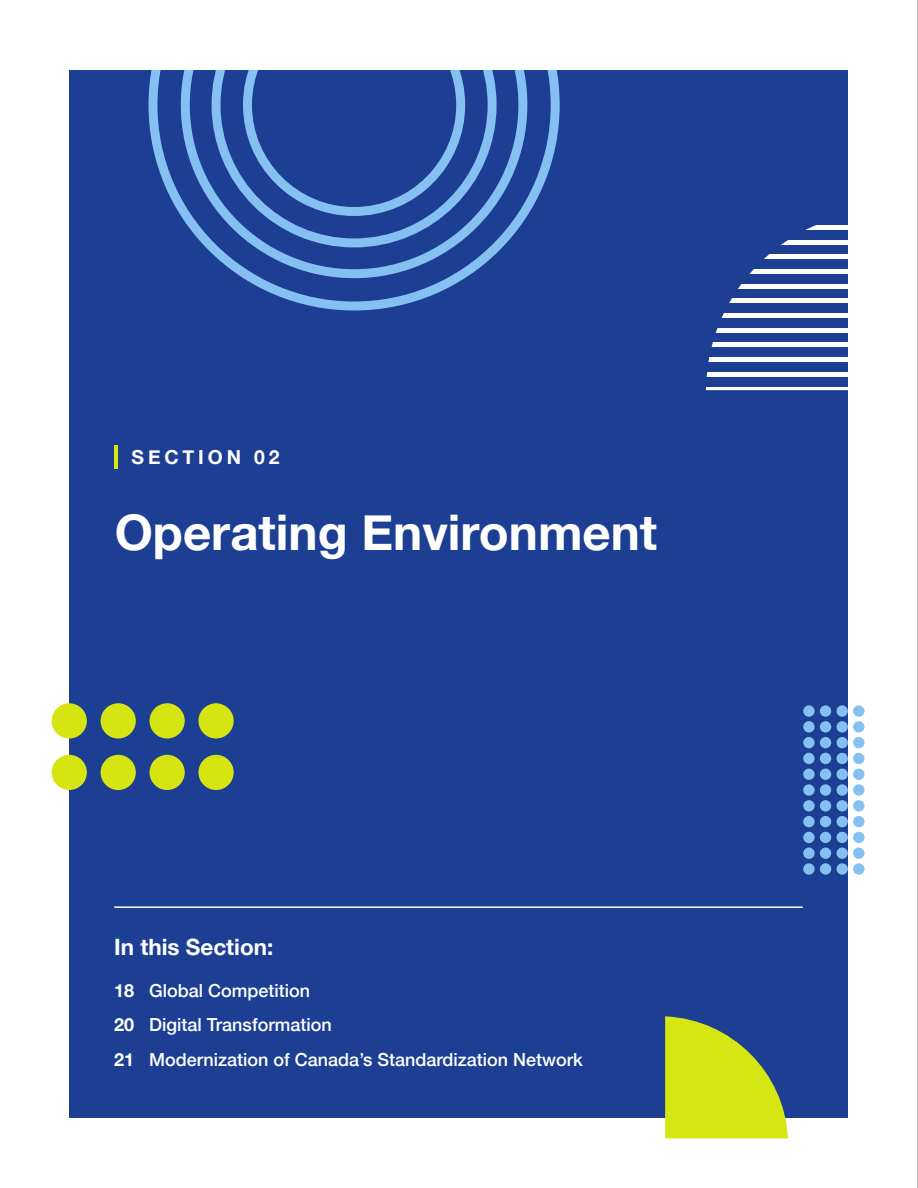
<style>
.page{position:relative;width:918px;height:1188px;background:#fff}
.page>*{position:absolute;margin:0;border:0;box-sizing:border-box;transform-origin:0 0}
.t1{font:700 49.2px "Helvetica Neue";color:#fff}
.t2{font:700 22.5px "Helvetica Neue";color:#fff}
.t3{font:700 19.35px "Helvetica Neue";letter-spacing:.2em;color:#fff}
.t4{font:500 18px "Helvetica Neue";color:#fff}
.s1{font-weight:700}
</style>
<div class="page">
<div style="left:70px;top:70px;width:778px;height:1048px;background:#1c3f94"></div>
<hr style="left:115px;top:446px;width:3px;height:23px;background:#d6e512">
<div style="left:52px;top:703px;width:35px;height:36px;background:#d6e512;border-radius:50%"></div>
<div style="left:101px;top:703px;width:35px;height:36px;background:#d6e512;border-radius:50%"></div>
<div style="left:150px;top:703px;width:35px;height:36px;background:#d6e512;border-radius:50%"></div>
<div style="left:198px;top:703px;width:36px;height:36px;background:#d6e512;border-radius:50%"></div>
<div style="left:52px;top:755px;width:35px;height:35px;background:#d6e512;border-radius:50%"></div>
<div style="left:101px;top:755px;width:35px;height:35px;background:#d6e512;border-radius:50%"></div>
<div style="left:150px;top:755px;width:35px;height:35px;background:#d6e512;border-radius:50%"></div>
<div style="left:198px;top:755px;width:36px;height:35px;background:#d6e512;border-radius:50%"></div>
<svg style="left:665px;top:1016px;width:123px;height:122px"></svg>
<div style="left:853px;top:705px;width:11px;height:12px;background:#86bff2;border-radius:50%"></div>
<div style="left:853px;top:721px;width:11px;height:12px;background:#86bff2;border-radius:50%"></div>
<div style="left:853px;top:737px;width:11px;height:11px;background:#86bff2;border-radius:50%"></div>
<div style="left:853px;top:753px;width:11px;height:11px;background:#86bff2;border-radius:50%"></div>
<div style="left:853px;top:769px;width:11px;height:11px;background:#86bff2;border-radius:50%"></div>
<div style="left:853px;top:784px;width:11px;height:12px;background:#86bff2;border-radius:50%"></div>
<div style="left:853px;top:800px;width:11px;height:12px;background:#86bff2;border-radius:50%"></div>
<div style="left:853px;top:816px;width:11px;height:11px;background:#86bff2;border-radius:50%"></div>
<div style="left:853px;top:832px;width:11px;height:11px;background:#86bff2;border-radius:50%"></div>
<div style="left:836px;top:705px;width:12px;height:12px;background:#86bff2;border-radius:50%"></div>
<div style="left:836px;top:721px;width:12px;height:12px;background:#86bff2;border-radius:50%"></div>
<div style="left:836px;top:737px;width:12px;height:11px;background:#86bff2;border-radius:50%"></div>
<div style="left:836px;top:753px;width:12px;height:11px;background:#86bff2;border-radius:50%"></div>
<div style="left:836px;top:769px;width:12px;height:11px;background:#86bff2;border-radius:50%"></div>
<div style="left:836px;top:784px;width:12px;height:12px;background:#86bff2;border-radius:50%"></div>
<div style="left:836px;top:800px;width:12px;height:12px;background:#86bff2;border-radius:50%"></div>
<div style="left:836px;top:816px;width:12px;height:11px;background:#86bff2;border-radius:50%"></div>
<div style="left:836px;top:832px;width:12px;height:11px;background:#86bff2;border-radius:50%"></div>
<div style="left:820px;top:705px;width:11px;height:12px;background:#86bff2;border-radius:50%"></div>
<div style="left:820px;top:721px;width:11px;height:12px;background:#86bff2;border-radius:50%"></div>
<div style="left:820px;top:737px;width:11px;height:11px;background:#86bff2;border-radius:50%"></div>
<div style="left:820px;top:753px;width:11px;height:11px;background:#86bff2;border-radius:50%"></div>
<div style="left:820px;top:769px;width:11px;height:11px;background:#86bff2;border-radius:50%"></div>
<div style="left:820px;top:784px;width:11px;height:12px;background:#86bff2;border-radius:50%"></div>
<div style="left:820px;top:800px;width:11px;height:12px;background:#86bff2;border-radius:50%"></div>
<div style="left:820px;top:816px;width:11px;height:11px;background:#86bff2;border-radius:50%"></div>
<div style="left:820px;top:832px;width:11px;height:11px;background:#86bff2;border-radius:50%"></div>
<div style="left:803px;top:705px;width:12px;height:12px;background:#86bff2;border-radius:50%"></div>
<div style="left:803px;top:721px;width:12px;height:12px;background:#86bff2;border-radius:50%"></div>
<div style="left:803px;top:737px;width:12px;height:11px;background:#86bff2;border-radius:50%"></div>
<div style="left:803px;top:753px;width:12px;height:11px;background:#86bff2;border-radius:50%"></div>
<div style="left:803px;top:769px;width:12px;height:11px;background:#86bff2;border-radius:50%"></div>
<div style="left:803px;top:784px;width:12px;height:12px;background:#86bff2;border-radius:50%"></div>
<div style="left:803px;top:800px;width:12px;height:12px;background:#86bff2;border-radius:50%"></div>
<div style="left:803px;top:816px;width:12px;height:11px;background:#86bff2;border-radius:50%"></div>
<div style="left:803px;top:832px;width:12px;height:11px;background:#86bff2;border-radius:50%"></div>
<div style="left:853px;top:848px;width:11px;height:11px;background:#86bff2;border-radius:50%"></div>
<div style="left:853px;top:863px;width:11px;height:12px;background:#86bff2;border-radius:50%"></div>
<div style="left:836px;top:848px;width:12px;height:11px;background:#86bff2;border-radius:50%"></div>
<div style="left:836px;top:863px;width:12px;height:12px;background:#86bff2;border-radius:50%"></div>
<div style="left:820px;top:848px;width:11px;height:11px;background:#86bff2;border-radius:50%"></div>
<div style="left:820px;top:863px;width:11px;height:12px;background:#86bff2;border-radius:50%"></div>
<div style="left:803px;top:848px;width:12px;height:11px;background:#86bff2;border-radius:50%"></div>
<div style="left:803px;top:863px;width:12px;height:12px;background:#86bff2;border-radius:50%"></div>
<div style="left:706px;top:313px;width:181px;height:5px;background:#fff"></div>
<div style="left:706px;top:328px;width:181px;height:5px;background:#fff"></div>
<div style="left:706px;top:298px;width:181px;height:5px;background:#fff"></div>
<hr style="left:706px;top:343px;width:181px;height:4px;background:#fff">
<div style="left:706px;top:357px;width:181px;height:5px;background:#fff"></div>
<div style="left:706px;top:372px;width:181px;height:5px;background:#fff"></div>
<hr style="left:706px;top:387px;width:181px;height:3px;background:#fff">
<svg style="left:805px;top:225px;width:43px;height:5px"></svg>
<svg style="left:781px;top:240px;width:67px;height:5px"></svg>
<svg style="left:764px;top:255px;width:84px;height:4px"></svg>
<svg style="left:749px;top:269px;width:99px;height:5px"></svg>
<svg style="left:738px;top:284px;width:110px;height:5px"></svg>
<svg style="left:149px;top:70px;width:411px;height:240px"></svg>
<svg style="left:181px;top:70px;width:346px;height:208px"></svg>
<svg style="left:212px;top:70px;width:285px;height:177px"></svg>
<svg style="left:243px;top:70px;width:222px;height:146px"></svg>
<hr style="left:114px;top:906px;width:689px;height:2px;background:#fff">
<hr style="left:917px;top:0;width:1px;height:1188px;background:#000">
<p class="t3" style="left:132px;top:442px;width:150px">SECTION 02</p>
<p class="t1" style="left:115px;top:494px;width:544px">Operating Environment</p>
<p class="t2" style="left:114px;top:929px;width:161px">In this Section:</p>
<p class="t4" style="left:114px;top:976px;width:198px"><span class="s1">18</span> Global Competition</p>
<p class="t4" style="left:114px;top:1010px;width:219px"><span class="s1">20</span> Digital Transformation</p>
<p class="t4" style="left:114px;top:1045px;width:470px"><span class="s1">21</span> Modernization of Canada’s Standardization Network</p>
</div>
